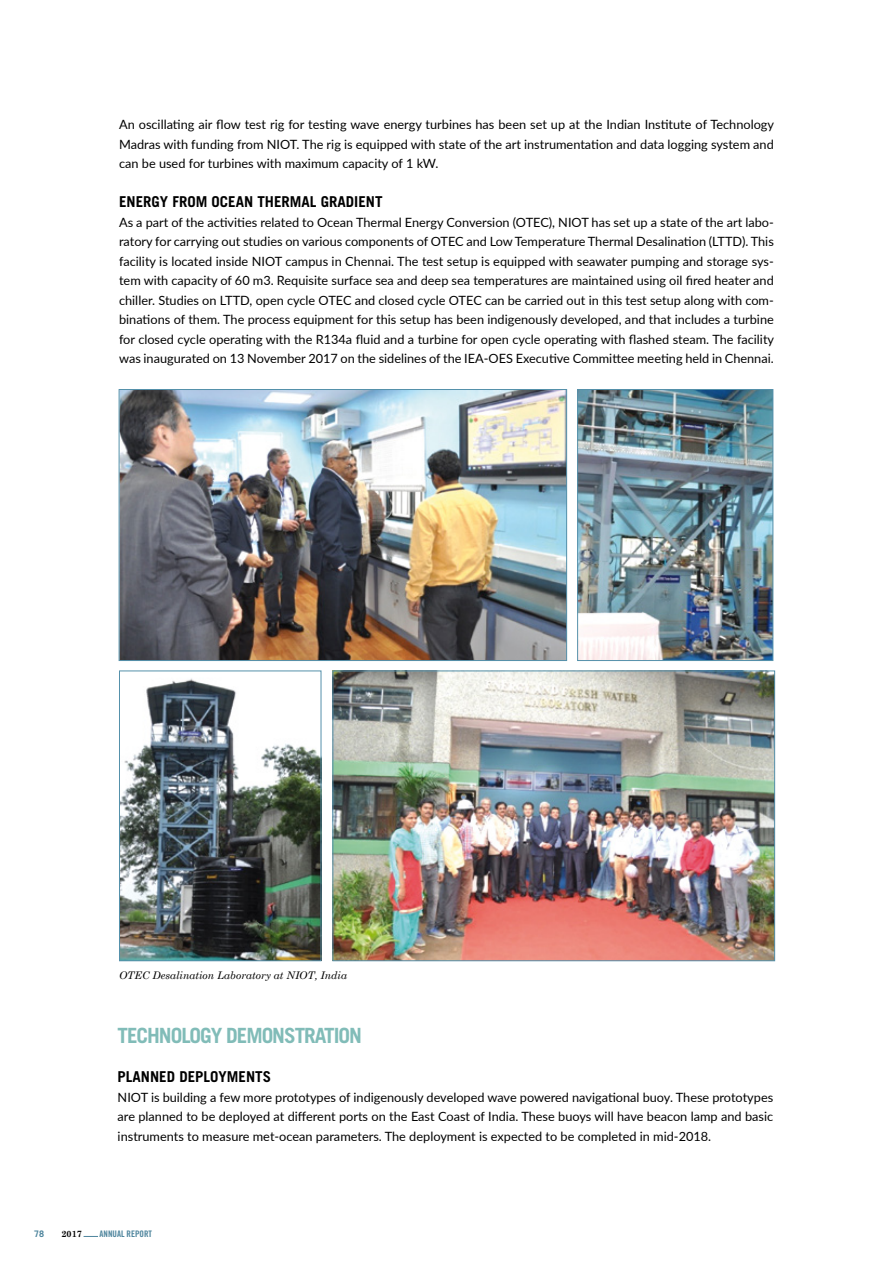
<style>
.page{position:relative;width:893px;height:1263px;background:#fff}
.page>*{position:absolute;margin:0;border:0;box-sizing:border-box;transform-origin:0 0}
.t1{font:700 21px "Trade Gothic";letter-spacing:-.05em;color:#81bcb8}
.t2{font:700 15px "Trade Gothic";color:#000}
.t3{font:12.75px/19.5px "Lato";color:#000;text-align:justify}
.t4{font:italic 10.5px "Century Schoolbook";color:#000}
.t5{font:9px "Trade Gothic Bold Cond Twenty";color:#4e859d}
.t6{font:700 9px "Century Schoolbook";color:#000}
.t7{font:700 9px "Trade Gothic";color:#4e859d}
</style>
<div class="page">
<svg style="left:84px;top:1236px;width:14px;height:1px"></svg>
<img style="left:121px;top:391px;width:444px;height:268px">
<div style="left:119px;top:389px;width:448px;height:272px;border:1px solid #5591ab"></div>
<img style="left:579px;top:391px;width:192px;height:268px">
<div style="left:577px;top:389px;width:196px;height:272px;border:1px solid #5591ab"></div>
<img style="left:121px;top:678px;width:198px;height:281px">
<div style="left:119px;top:670px;width:202px;height:291px;border:1px solid #5591ab"></div>
<img style="left:334px;top:672px;width:439px;height:287px">
<div style="left:332px;top:670px;width:443px;height:291px;border:1px solid #5591ab"></div>
<p class="t3" style="left:119px;top:114px;width:657px">An oscillating air flow test rig for testing wave energy turbines has been set up at the Indian Institute of Technology Madras with funding from NIOT. The rig is equipped with state of the art instrumentation and data logging system and can be used for turbines with maximum capacity of 1 kW.</p>
<p class="t2" style="left:119px;top:193px;width:265px">ENERGY FROM OCEAN THERMAL GRADIENT</p>
<p class="t3" style="left:119px;top:212px;width:657px">As a part of the activities related to Ocean Thermal Energy Conversion (OTEC), NIOT has set up a state of the art labo&shy;ratory for carrying out studies on various components of OTEC and Low Temperature Thermal Desalination (LTTD). This facility is located inside NIOT campus in Chennai. The test setup is equipped with seawater pumping and storage sys&shy;tem with capacity of 60 m3. Requisite surface sea and deep sea temperatures are maintained using oil fired heater and chiller. Studies on LTTD, open cycle OTEC and closed cycle OTEC can be carried out in this test setup along with com&shy;binations of them. The process equipment for this setup has been indigenously developed, and that includes a turbine for closed cycle operating with the R134a fluid and a turbine for open cycle operating with flashed steam. The facility was inaugurated on 13 November 2017 on the sidelines of the IEA-OES Executive Committee meeting held in Chennai.</p>
<p class="t4" style="left:119px;top:969px;width:230px">OTEC Desalination Laboratory at NIOT, India</p>
<h1 class="t1" style="left:118px;top:1023px;width:246px">TECHNOLOGY DEMONSTRATION</h1>
<p class="t2" style="left:118px;top:1067px;width:155px">PLANNED DEPLOYMENTS</p>
<p class="t3" style="left:118px;top:1087px;width:657px">NIOT is building a few more prototypes of indigenously developed wave powered navigational buoy. These prototypes are planned to be deployed at different ports on the East Coast of India. These buoys will have beacon lamp and basic instruments to measure met-ocean parameters. The deployment is expected to be completed in mid-2018.</p>
<p class="t7" style="left:34px;top:1228px;width:12px">78</p>
<p class="t6" style="left:61px;top:1228px;width:22px">2017</p>
<p class="t5" style="left:100px;top:1228px;width:54px">ANNUAL REPORT</p>
</div>
